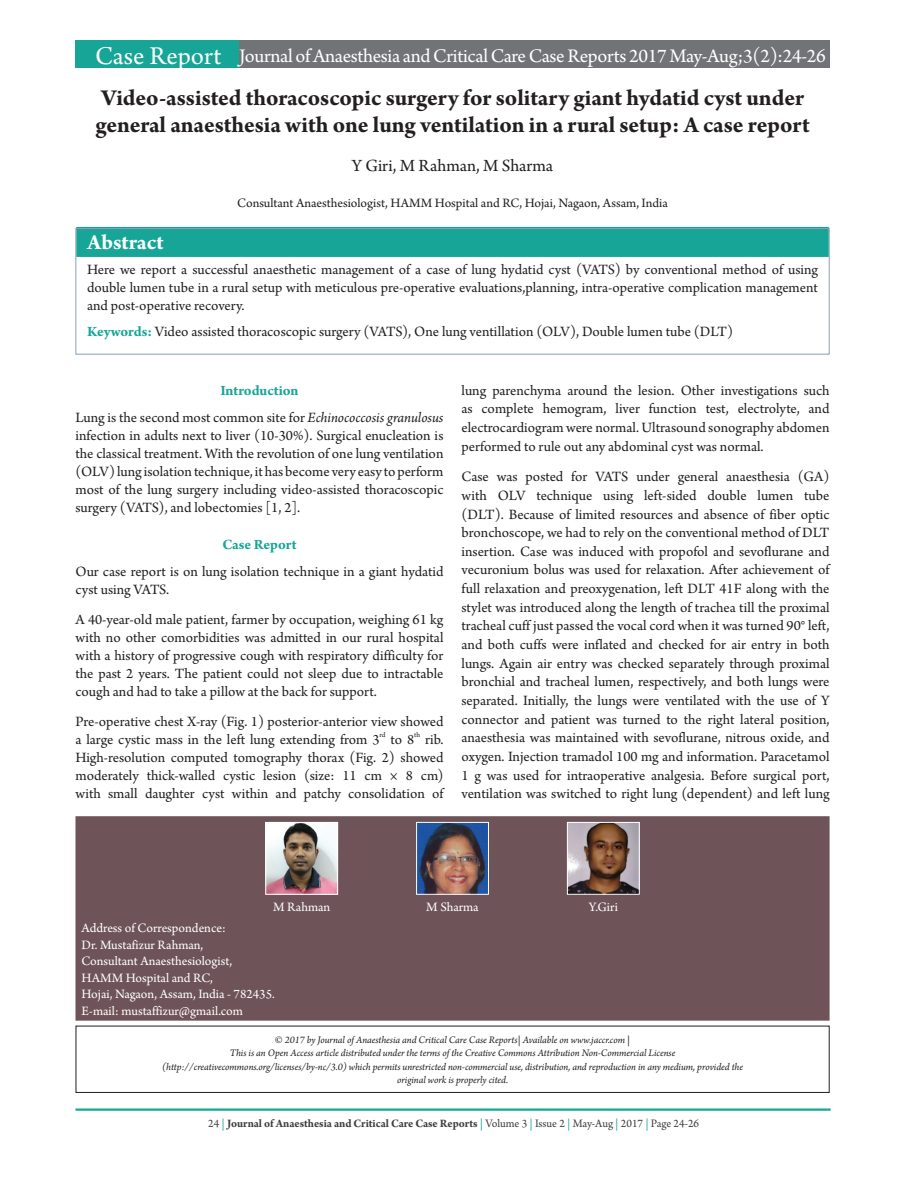
<style>
.page{position:relative;width:918px;height:1188px;background:#fff}
.page>*{position:absolute;margin:0;border:0;box-sizing:border-box;transform-origin:0 0}
.AH{font:27px "Arno Pro";color:#fff}
.AT{font:700 24px/27px "Arno Pro";letter-spacing:-.005em;color:#231f20}
.ABSH{font:700 22.5px "Arno Pro";color:#fff}
.J_D{font:20.25px "Arno Pro";letter-spacing:-.015em;color:#fff}
.AU{font:18px "Arno Pro";letter-spacing:-.005em;color:#231f20}
.TX{font:15px/18.6px "Arno Pro";color:#231f20;text-align:justify}
.ABS{font:15px/18px "Arno Pro";letter-spacing:-.005em;color:#231f20;text-align:justify}
.KWD{font:15px "Arno Pro";color:#231f20}
.t1{font:700 15px "Arno Pro";color:#16a596}
.ADD{font:13.5px/16.5px "Arno Pro";color:#fff}
.AFF{font:13.5px "Arno Pro";letter-spacing:-.005em;color:#231f20}
.AU_BIO{font:13.5px "Arno Pro";letter-spacing:-.005em;color:#fff}
.RFV{font:700 12px "Arno Pro";letter-spacing:-.005em;color:#3e3e3f}
.CR_TX{font:italic 10.5px/13.5px "Arno Pro";letter-spacing:-.005em;color:#231f20;text-align:center}
.TX-2{font:7.5px "Arno Pro";color:#231f20}
.s1{font-weight:700;color:#16a596}
.s2{font-style:italic}
.s3{font-weight:400}
.s4{font-weight:400;color:#16a596}
</style>
<div class="page">
<hr style="left:75px;top:1108px;width:756px;height:3px;background:#16a596">
<div style="left:76px;top:227px;width:753px;height:30px;background:#16a596"></div>
<div style="left:75px;top:228px;width:755px;height:127px;border:1px solid #879fb6"></div>
<div style="left:75px;top:40px;width:164px;height:28px;background:#16a596"></div>
<div style="left:239px;top:40px;width:591px;height:28px;background:#727376"></div>
<div style="left:76px;top:1026px;width:754px;height:67px;border:1px solid #231f20"></div>
<div style="left:75px;top:816px;width:755px;height:205px;background:#6e5459"></div>
<img style="left:268px;top:824px;width:68px;height:68px">
<div style="left:266px;top:822px;width:72px;height:72px;border:1px solid #fff"></div>
<img style="left:418px;top:824px;width:69px;height:68px">
<div style="left:416px;top:822px;width:73px;height:72px;border:1px solid #fff"></div>
<img style="left:569px;top:824px;width:68px;height:68px">
<div style="left:567px;top:822px;width:72px;height:72px;border:1px solid #fff"></div>
<p class="AH" style="left:95px;top:40px;width:128px">Case Report</p>
<p class="J_D" style="left:239px;top:44px;width:588px">Journal of Anaesthesia and Critical Care Case Reports 2017 May-Aug;3(2):24‑26</p>
<p class="AT" style="left:95px;top:85px;width:716px">Video-assisted thoracoscopic surgery for solitary giant hydatid cyst under general anaesthesia with one lung ventilation in a rural setup: A case report</p>
<p class="AU" style="left:352px;top:156px;width:203px">Y Giri, M Rahman, M Sharma</p>
<p class="AFF" style="left:237px;top:195px;width:432px">Consultant Anaesthesiologist, HAMM Hospital and RC, Hojai, Nagaon, Assam, India</p>
<p class="ABSH" style="left:87px;top:230px;width:78px">Abstract</p>
<p class="ABS" style="left:87px;top:262px;width:733px">Here we report a successful anaesthetic management of a case of lung hydatid cyst (VATS) by conventional method of using double lumen tube in a rural setup with meticulous pre-operative evaluations,planning, intra-operative complication management and post-operative recovery.</p>
<p class="KWD" style="left:87px;top:323px;width:648px"><span class="s1">Keywords:</span> Video assisted thoracoscopic surgery (VATS), One lung ventillation (OLV), Double lumen tube (DLT)</p>
<h1 class="t1" style="left:220px;top:382px;width:80px">Introduction</h1>
<p class="TX" style="left:75px;top:409px;width:370px;line-height:18px">Lung is the second most common site for <span class="s2">Echinococcosis granulosus </span>infection in adults next to liver (10-30%). Surgical enucleation is the classical treatment. With the revolution of one lung ventilation (OLV) lung isolation technique, it has become very easy to perform most of the lung surgery including video-assisted thoracoscopic surgery (VATS), and lobectomies [1, 2].</p>
<h1 class="t1" style="left:222px;top:536px;width:76px">Case Report</h1>
<p class="TX" style="left:75px;top:564px;width:370px;line-height:18px">Our case report is on lung isolation technique in a giant hydatid cyst using VATS.</p>
<p class="TX" style="left:75px;top:612px;width:370px;line-height:18px">A 40-year-old male patient, farmer by occupation, weighing 61 kg with no other comorbidities was admitted in our rural hospital with a history of progressive cough with respiratory difficulty for the past 2 years. The patient could not sleep due to intractable cough and had to take a pillow at the back for support.</p>
<p class="TX" style="left:75px;top:714px;width:370px;line-height:18px">Pre-operative chest X-ray (Fig. 1) posterior-anterior view showed a large cystic mass in the left lung extending from 3</p>
<p class="TX-2" style="left:414px;top:730px;width:7px">th</p>
<p class="TX" style="left:75px;top:732px;width:370px;line-height:18px;text-indent:350px">rib.<br>High-resolution computed tomography thorax (Fig. 2) showed moderately thick-walled cystic lesion (size: 11 cm × 8 cm) with small daughter cyst within and patchy consolidation of</p>
<p class="TX-2" style="left:380px;top:730px;width:8px">rd</p>
<p class="TX" style="left:391px;top:731px;width:25px">to 8</p>
<p class="TX" style="left:462px;top:382px;width:370px">lung parenchyma around the lesion. Other investigations such as complete hemogram, liver function test, electrolyte, and electrocardiogram were normal. Ultrasound sonography abdomen performed to rule out any abdominal cyst was normal.</p>
<p class="TX" style="left:462px;top:468px;width:370px">Case was posted for VATS under general anaesthesia (GA) with OLV technique using left-sided double lumen tube (DLT). Because of limited resources and absence of fiber optic bronchoscope, we had to rely on the conventional method of DLT insertion. Case was induced with propofol and sevoflurane and vecuronium bolus was used for relaxation. After achievement of full relaxation and preoxygenation, left DLT 41F along with the stylet was introduced along the length of trachea till the proximal tracheal cuff just passed the vocal cord when it was turned 90° left, and both cuffs were inflated and checked for air entry in both lungs. Again air entry was checked separately through proximal bronchial and tracheal lumen, respectively, and both lungs were separated. Initially, the lungs were ventilated with the use of Y connector and patient was turned to the right lateral position, anaesthesia was maintained with sevoflurane, nitrous oxide, and oxygen. Injection tramadol 100 mg and information. Paracetamol 1 g was used for intraoperative analgesia. Before surgical port, ventilation was switched to right lung (dependent) and left lung</p>
<p class="AU_BIO" style="left:273px;top:899px;width:59px">M Rahman</p>
<p class="AU_BIO" style="left:426px;top:899px;width:54px">M Sharma</p>
<p class="AU_BIO" style="left:589px;top:899px;width:31px">Y.Giri</p>
<p class="ADD" style="left:81px;top:921px;width:195px">Address of Correspondence:<br>Dr. Mustafizur Rahman,<br>Consultant Anaesthesiologist,<br>HAMM Hospital and RC,<br>Hojai, Nagaon, Assam, India - 782435.<br>E-mail: mustaffizur@gmail.com</p>
<p class="CR_TX" style="left:162px;top:1033px;width:583px">© 2017 by Journal of Anaesthesia and Critical Care Case Reports| Available on www.jaccr.com |<br>This is an Open Access article distributed under the terms of the Creative Commons Attribution Non-Commercial License (http://creativecommons.org/licenses/by-nc/3.0) which permits unrestricted non-commercial use, distribution, and reproduction in any medium, provided the original work is properly cited.</p>
<p class="RFV" style="left:208px;top:1116px;width:492px"><span class="s3">24</span> <span class="s4">|</span> Journal of Anaesthesia and Critical Care Case Reports <span class="s4">|</span> <span class="s3">Volume 3</span> <span class="s4">|</span> <span class="s3">Issue 2</span> <span class="s4">|</span> <span class="s3">May-Aug</span> <span class="s4">|</span> <span class="s3">2017</span> <span class="s4">|</span> <span class="s3">Page 24-26</span></p>
</div>
